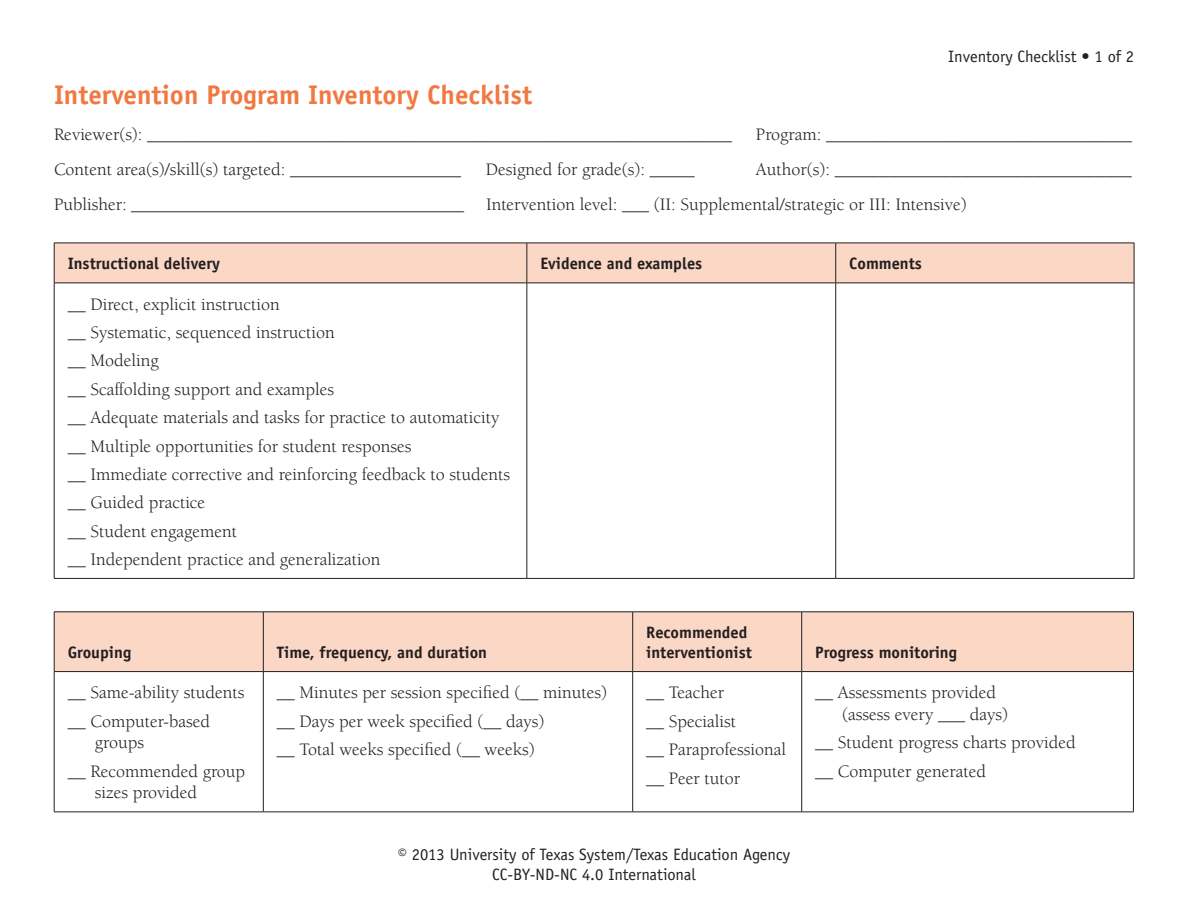
<style>
.page{position:relative;width:1188px;height:918px;background:#fff}
.page>*{position:absolute;margin:0;border:0;box-sizing:border-box;transform-origin:0 0}
.t1{font:700 27px "Officina Sans";color:#f27842}
.t2{font:18px/28.3px "Berkeley";color:#231f20}
.t3{font:700 16.5px/19.8px "Officina Sans";color:#231f20}
.t4{font:16.5px/19.8px "Officina Sans";color:#231f20;text-align:center}
</style>
<div class="page">
<div style="left:55px;top:244px;width:1079px;height:39px;background:#fbd7c6"></div>
<hr style="left:54px;top:243px;width:473px;height:1px;background:#231f20">
<hr style="left:54px;top:243px;width:1px;height:40px;background:#231f20">
<hr style="left:527px;top:243px;width:309px;height:1px;background:#231f20">
<hr style="left:527px;top:243px;width:1px;height:40px;background:#231f20">
<hr style="left:836px;top:243px;width:298px;height:1px;background:#231f20">
<hr style="left:835px;top:243px;width:1px;height:40px;background:#231f20">
<hr style="left:1134px;top:243px;width:1px;height:40px;background:#231f20">
<hr style="left:54px;top:283px;width:473px;height:1px;background:#231f20">
<hr style="left:54px;top:283px;width:1px;height:295px;background:#231f20">
<hr style="left:527px;top:283px;width:309px;height:1px;background:#231f20">
<hr style="left:527px;top:283px;width:1px;height:295px;background:#231f20">
<hr style="left:836px;top:283px;width:298px;height:1px;background:#231f20">
<hr style="left:835px;top:283px;width:1px;height:295px;background:#231f20">
<hr style="left:1134px;top:283px;width:1px;height:295px;background:#231f20">
<hr style="left:54px;top:578px;width:473px;height:1px;background:#231f20">
<hr style="left:527px;top:578px;width:309px;height:1px;background:#231f20">
<hr style="left:836px;top:578px;width:298px;height:1px;background:#231f20">
<div style="left:55px;top:613px;width:1078px;height:58px;background:#fbd7c6"></div>
<hr style="left:54px;top:612px;width:209px;height:1px;background:#231f20">
<hr style="left:54px;top:612px;width:1px;height:59px;background:#231f20">
<hr style="left:263px;top:612px;width:370px;height:1px;background:#231f20">
<hr style="left:263px;top:612px;width:1px;height:59px;background:#231f20">
<hr style="left:633px;top:612px;width:169px;height:1px;background:#231f20">
<hr style="left:632px;top:612px;width:1px;height:59px;background:#231f20">
<hr style="left:802px;top:612px;width:332px;height:1px;background:#231f20">
<hr style="left:801px;top:612px;width:1px;height:59px;background:#231f20">
<hr style="left:1133px;top:612px;width:1px;height:59px;background:#231f20">
<hr style="left:54px;top:671px;width:209px;height:1px;background:#231f20">
<hr style="left:54px;top:672px;width:1px;height:140px;background:#231f20">
<hr style="left:263px;top:671px;width:370px;height:1px;background:#231f20">
<hr style="left:263px;top:672px;width:1px;height:140px;background:#231f20">
<hr style="left:633px;top:671px;width:169px;height:1px;background:#231f20">
<hr style="left:632px;top:672px;width:1px;height:140px;background:#231f20">
<hr style="left:802px;top:671px;width:332px;height:1px;background:#231f20">
<hr style="left:801px;top:672px;width:1px;height:140px;background:#231f20">
<hr style="left:1133px;top:672px;width:1px;height:140px;background:#231f20">
<hr style="left:54px;top:812px;width:209px;height:1px;background:#231f20">
<hr style="left:263px;top:812px;width:370px;height:1px;background:#231f20">
<hr style="left:633px;top:812px;width:169px;height:1px;background:#231f20">
<hr style="left:802px;top:812px;width:332px;height:1px;background:#231f20">
<p class="t4" style="left:948px;top:48px;width:187px">Inventory Checklist • 1 of 2</p>
<h1 class="t1" style="left:54px;top:84px;width:480px">Intervention Program Inventory Checklist</h1>
<p class="t2" style="left:54px;top:121px;width:680px">Reviewer(s): _________________________________________________________________</p>
<p class="t2" style="left:756px;top:121px;width:378px">Program: __________________________________</p>
<p class="t2" style="left:54px;top:156px;width:409px">Content area(s)/skill(s) targeted: ___________________</p>
<p class="t2" style="left:486px;top:156px;width:210px">Designed for grade(s): _____</p>
<p class="t2" style="left:54px;top:153px;width:1079px;line-height:35.1px;text-indent:702px">Author(s): _________________________________<br>Publisher: _____________________________________ Intervention level: ___ (II: Supplemental/strategic or III: Intensive)</p>
<p class="t3" style="left:68px;top:255px;width:154px">Instructional delivery</p>
<p class="t3" style="left:540px;top:255px;width:163px">Evidence and examples</p>
<p class="t3" style="left:849px;top:255px;width:74px">Comments</p>
<p class="t2" style="left:68px;top:291px;width:444px">__ Direct, explicit instruction<br>__ Systematic, sequenced instruction<br>__ Modeling<br>__ Scaffolding support and examples<br>__ Adequate materials and tasks for practice to automaticity __ Multiple opportunities for student responses<br>__ Immediate corrective and reinforcing feedback to students __ Guided practice<br>__ Student engagement<br>__ Independent practice and generalization</p>
<p class="t3" style="left:68px;top:644px;width:65px">Grouping</p>
<p class="t3" style="left:277px;top:644px;width:212px">Time, frequency, and duration</p>
<p class="t3" style="left:646px;top:624px;width:107px">Recommended interventionist</p>
<p class="t3" style="left:815px;top:644px;width:143px">Progress monitoring</p>
<p class="t2" style="left:68px;top:680px;width:178px">__ Same-ability students __ Computer-based</p>
<p class="t2" style="left:68px;top:730px;width:179px;text-indent:27px">groups<br>__ Recommended group</p>
<p class="t2" style="left:95px;top:780px;width:104px">sizes provided</p>
<p class="t2" style="left:277px;top:680px;width:332px">__ Minutes per session specified (__ minutes) __ Days per week specified (__ days)<br>__ Total weeks specified (__ weeks)</p>
<p class="t2" style="left:646px;top:680px;width:141px">__ Teacher<br>__ Specialist<br>__ Paraprofessional __ Peer tutor</p>
<p class="t2" style="left:842px;top:684px;width:167px;line-height:21.6px;text-indent:-27px">__ Assessments provided (assess every ___ days)</p>
<p class="t2" style="left:815px;top:730px;width:262px">__ Student progress charts provided __ Computer generated</p>
<p class="t4" style="left:398px;top:846px;width:394px">© 2013 University of Texas System/Texas Education Agency<br>CC-BY-ND-NC 4.0 International</p>
</div>
